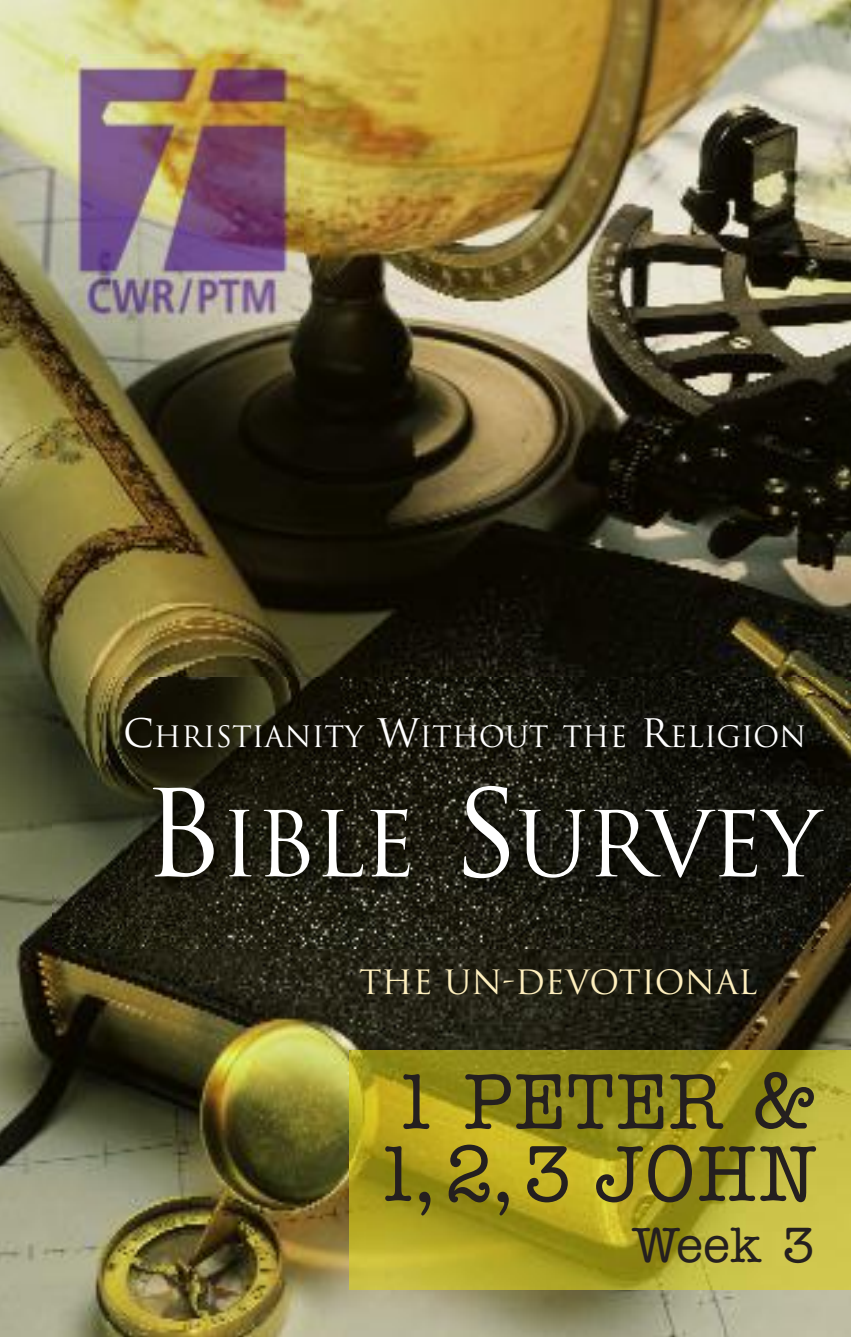
<style>
.page{position:relative;width:851px;height:1337px;background:#fff}
.page>*{position:absolute;margin:0;border:0;box-sizing:border-box;transform-origin:0 0}
.t1{font:88.2px "Trajan";letter-spacing:-.035em;color:#fff}
.t2{font:500 78.75px/72px "American Typewriter";letter-spacing:.035em;color:#241f1f;scale:.93 1}
.t3{font:500 49.5px "American Typewriter";color:#241f1f}
.t4{font:32.62px "Trajan";color:#fff0bf}
.t5{font:28.8px "Trajan";color:#fff}
.s1{font-size:38.25px}
.s2{font-size:117.67px}
</style>
<div class="page">
<img style="left:0;top:0;width:850px;height:1336px">
<img style="left:52px;top:678px;width:798px;height:270px">
<img style="left:66px;top:54px;width:237px;height:268px">
<img style="left:350px;top:1050px;width:500px;height:239px">
<p class="t5" style="left:123px;top:720px;width:684px"><span class="s1">C</span>HRISTIANITY <span class="s1">W</span>ITHOUT THE <span class="s1">R</span>ELIGION</p>
<h1 class="t1" style="left:142px;top:794px;width:679px"><span class="s2">B</span>IBLE <span class="s2">S</span>URVEY</h1>
<p class="t4" style="left:359px;top:964px;width:400px">THE UN-DEVOTIONAL</p>
<h2 class="t2" style="left:374px;top:1072px;width:475px">1 PETER &amp;<br>1,2,3 JOHN</h2>
<h3 class="t3" style="left:632px;top:1227px;width:184px">Week 3</h3>
</div>
